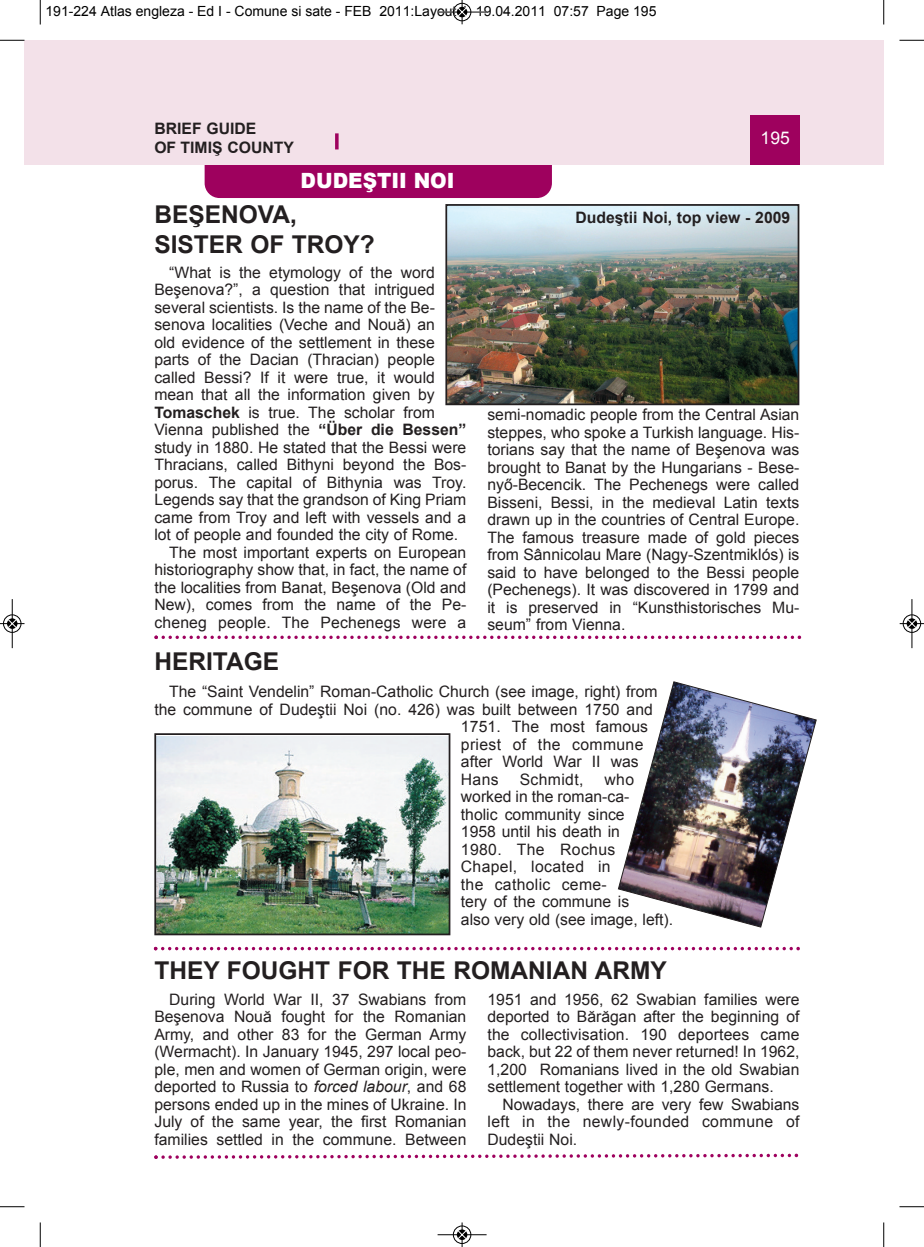
<style>
.page{position:relative;width:924px;height:1247px;background:#fff}
.page>*{position:absolute;margin:0;border:0;box-sizing:border-box;transform-origin:0 0}
.t1{font:700 24.5px/29.4px "Arial";color:#231f20}
.t2{font:900 21px "Arial";color:#fff;scale:.95 1}
.t3{font:17.5px "Arial";color:#fff}
.t4{font:15.75px/17.5px "Arial";color:#231f20;text-align:justify}
.t5{font:700 15.75px/18.9px "Arial";color:#231f20}
.t6{font:15.75px "Arial";letter-spacing:.02em;color:#231f20}
.t7{font:14px "Arial";color:#000}
.s1{font-weight:700}
.s2{font-style:italic}
</style>
<div class="page">
<div style="left:24px;top:40px;width:16px;height:124px;background:#f3e1e9"></div>
<div style="left:205px;top:135px;width:347px;height:63px;background:#9e015e;border-radius:15px"></div>
<div style="left:40px;top:40px;width:844px;height:124px;background:#f3e1e9"></div>
<div style="left:750px;top:115px;width:50px;height:49px;background:#9e015e"></div>
<svg style="left:335px;top:133px;width:4px;height:16px"></svg>
<svg style="left:154px;top:946px;width:646px;height:4px"></svg>
<svg style="left:154px;top:1153px;width:644px;height:6px"></svg>
<svg style="left:154px;top:635px;width:647px;height:4px"></svg>
<img style="left:618px;top:681px;width:199px;height:247px">
<img style="left:157px;top:736px;width:290px;height:196px">
<div style="left:154px;top:733px;width:296px;height:202px;border:2px solid #231f20"></div>
<img style="left:448px;top:207px;width:348px;height:195px">
<div style="left:445px;top:204px;width:354px;height:201px;border:2px solid #231f20"></div>
<svg style="left:40px;top:0;width:1px;height:24px"></svg>
<svg style="left:0;top:40px;width:24px;height:1px"></svg>
<svg style="left:883px;top:0;width:1px;height:24px"></svg>
<svg style="left:899px;top:40px;width:25px;height:1px"></svg>
<svg style="left:40px;top:1222px;width:1px;height:24px"></svg>
<svg style="left:0;top:1206px;width:24px;height:1px"></svg>
<svg style="left:883px;top:1222px;width:1px;height:24px"></svg>
<svg style="left:899px;top:1206px;width:25px;height:1px"></svg>
<hr style="left:438px;top:12px;width:48px;height:1px;background:#000">
<div style="left:453px;top:3px;width:18px;height:18px;border:1px solid #000;border-radius:50%"></div>
<svg style="left:458px;top:0;width:8px;height:24px"></svg>
<hr style="left:438px;top:1234px;width:48px;height:1px;background:#000">
<div style="left:453px;top:1225px;width:18px;height:18px;border:1px solid #000;border-radius:50%"></div>
<svg style="left:458px;top:1222px;width:8px;height:24px"></svg>
<div style="left:3px;top:614px;width:19px;height:19px;border:1px solid #fff;border-radius:50%"></div>
<hr style="left:12px;top:599px;width:1px;height:49px;background:#000">
<div style="left:3px;top:614px;width:18px;height:18px;border:1px solid #000;border-radius:50%"></div>
<svg style="left:0;top:619px;width:24px;height:9px"></svg>
<div style="left:902px;top:614px;width:19px;height:19px;border:1px solid #fff;border-radius:50%"></div>
<hr style="left:911px;top:599px;width:1px;height:49px;background:#000">
<div style="left:903px;top:614px;width:18px;height:18px;border:1px solid #000;border-radius:50%"></div>
<svg style="left:900px;top:619px;width:24px;height:9px"></svg>
<p class="t7" style="left:46px;top:3px;width:612px">191-224 Atlas engleza - Ed I - Comune si sate - FEB 2011:Layout 1 19.04.2011 07:57 Page 195</p>
<p class="t5" style="left:154px;top:119px;width:141px">BRIEF GUIDE<br>OF TIMIŞ COUNTY</p>
<h2 class="t2" style="left:301px;top:165px;width:164px">DUDEŞTII NOI</h2>
<p class="t3" style="left:760px;top:128px;width:31px">195</p>
<h1 class="t1" style="left:154px;top:200px;width:222px">BEŞENOVA,<br>SISTER OF TROY?</h1>
<p class="t4" style="left:169px;top:263px;width:267px">“What is the etymology of the word</p>
<p class="t4" style="left:154px;top:281px;width:282px">Beşenova?”, a question that intrigued</p>
<p class="t4" style="left:154px;top:298px;width:282px">several scientists. Is the name of the Be-</p>
<p class="t4" style="left:154px;top:316px;width:282px">senova localities (Veche and Nouă) an</p>
<p class="t4" style="left:154px;top:333px;width:282px">old evidence of the settlement in these</p>
<p class="t4" style="left:154px;top:351px;width:282px">parts of the Dacian (Thracian) people</p>
<p class="t4" style="left:154px;top:368px;width:282px">called Bessi? If it were true, it would</p>
<p class="t4" style="left:154px;top:386px;width:282px">mean that all the information given by</p>
<p class="t4" style="left:154px;top:403px;width:282px"><span class="s1">Tomaschek</span> is true. The scholar from</p>
<p class="t4" style="left:154px;top:421px;width:313px">Vienna published the <span class="s1">“Über die Bessen”</span></p>
<p class="t4" style="left:154px;top:438px;width:313px">study in 1880. He stated that the Bessi were</p>
<p class="t4" style="left:154px;top:456px;width:313px">Thracians, called Bithyni beyond the Bos-</p>
<p class="t4" style="left:154px;top:473px;width:313px">porus. The capital of Bithynia was Troy.</p>
<p class="t4" style="left:154px;top:491px;width:313px">Legends say that the grandson of King Priam</p>
<p class="t4" style="left:154px;top:508px;width:313px">came from Troy and left with vessels and a</p>
<p class="t4" style="left:154px;top:526px;width:305px">lot of people and founded the city of Rome.</p>
<p class="t4" style="left:169px;top:543px;width:299px">The most important experts on European</p>
<p class="t4" style="left:154px;top:561px;width:313px">historiography show that, in fact, the name of</p>
<p class="t4" style="left:154px;top:578px;width:313px">the localities from Banat, Beşenova (Old and</p>
<p class="t4" style="left:154px;top:596px;width:313px">New), comes from the name of the Pe-</p>
<p class="t4" style="left:154px;top:613px;width:313px">cheneg people. The Pechenegs were a</p>
<p class="t5" style="left:575px;top:208px;width:216px">Dudeştii Noi, top view - 2009</p>
<p class="t4" style="left:487px;top:406px;width:313px">semi-nomadic people from the Central Asian steppes, who spoke a Turkish language. His&shy;torians say that the name of Beşenova was brought to Banat by the Hungarians - Bese&shy;nyő-Becencik. The Pechenegs were called Bisseni, Bessi, in the medieval Latin texts drawn up in the countries of Central Europe.<br>The famous treasure made of gold pieces from Sânnicolau Mare (Nagy-Szentmiklós) is said to have belonged to the Bessi people (Pechenegs). It was discovered in 1799 and it is preserved in “Kunsthistorisches Mu&shy;seum” from Vienna.</p>
<h1 class="t1" style="left:154px;top:646px;width:126px">HERITAGE</h1>
<p class="t4" style="left:169px;top:683px;width:490px">The “Saint Vendelin” Roman-Catholic Church (see image, right) from</p>
<p class="t4" style="left:154px;top:700px;width:500px">the commune of Dudeştii Noi (no. 426) was built between 1750 and</p>
<p class="t4" style="left:461px;top:718px;width:189px">1751. The most famous</p>
<p class="t6" style="left:461px;top:735px;width:184px">priest of the commune</p>
<p class="t4" style="left:461px;top:753px;width:179px">after World War II was</p>
<p class="t4" style="left:461px;top:770px;width:39px">Hans</p>
<p class="t6" style="left:520px;top:770px;width:65px">Schmidt,</p>
<p class="t4" style="left:461px;top:770px;width:214px;text-align:left;text-indent:144px">who worked in the roman-ca-<br>tholic community since<br>1958 until his death in<br>1980. The Rochus<br>Chapel, located in<br>the catholic ceme-<br>tery of the commune is<br>also very old (see image, left).</p>
<h1 class="t1" style="left:154px;top:955px;width:514px">THEY FOUGHT FOR THE ROMANIAN ARMY</h1>
<p class="t4" style="left:154px;top:990px;width:314px;text-indent:15px">During World War II, 37 Swabians from Beşenova Nouă fought for the Romanian Army, and other 83 for the German Army (Wermacht). In January 1945, 297 local peo&shy;ple, men and women of German origin, were deported to Russia to <span class="s2">forced labour</span>, and 68 persons ended up in the mines of Ukraine. In July of the same year, the first Romanian families settled in the commune. Between</p>
<p class="t4" style="left:487px;top:990px;width:313px">1951 and 1956, 62 Swabian families were deported to Bărăgan after the beginning of the collectivisation. 190 deportees came back, but 22 of them never returned! In 1962, 1,200 Romanians lived in the old Swabian settlement together with 1,280 Germans.</p>
<p class="t4" style="left:487px;top:1095px;width:313px;text-indent:15px">Nowadays, there are very few Swabians left in the newly-founded commune of Dudeştii Noi.</p>
</div>
